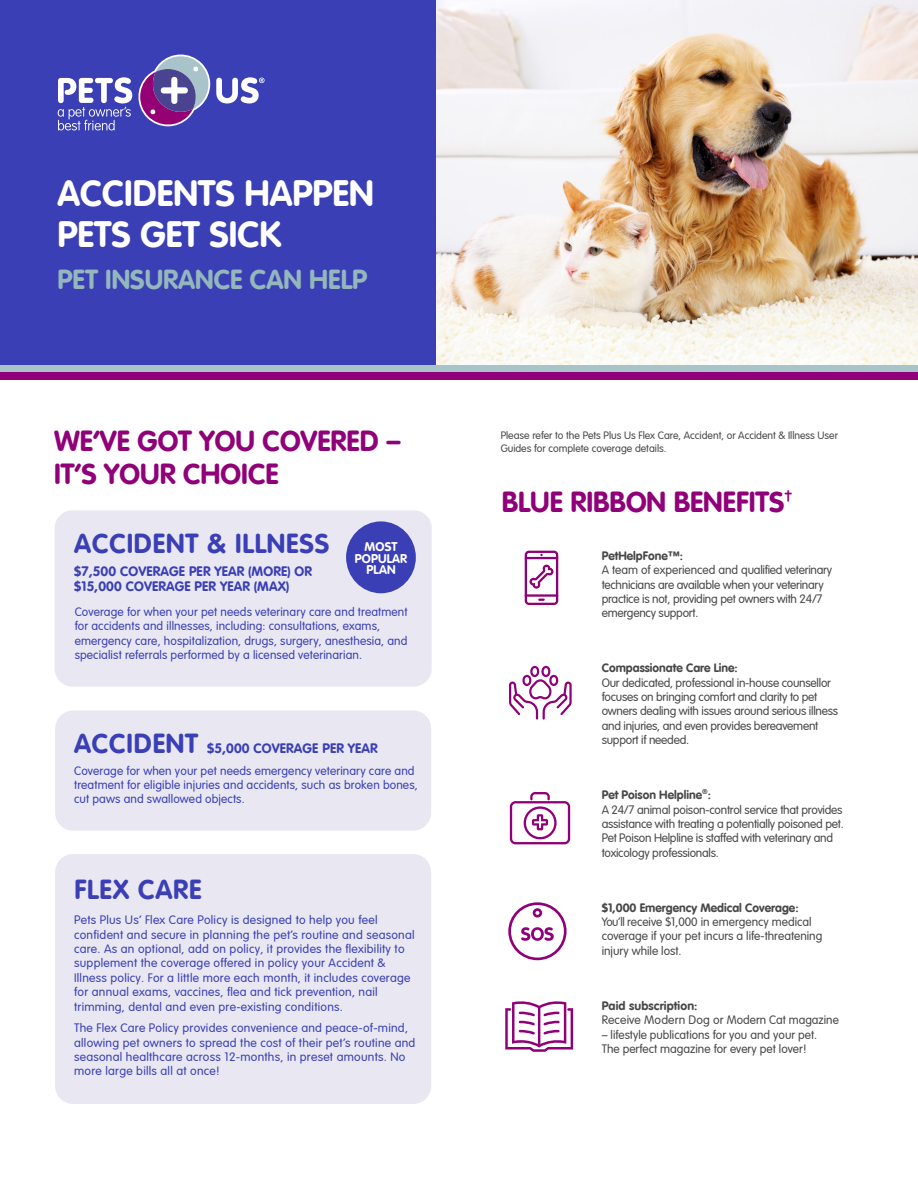
<style>
.page{position:relative;width:918px;height:1188px;background:#fff}
.page>*{position:absolute;margin:0;border:0;box-sizing:border-box;transform-origin:0 0}
.t1{font:700 36px/40.5px "VAG Rounded LT Com";color:#fff}
.t2{font:700 28.5px/33px "VAG Rounded LT Com";color:#900078}
.t3{font:700 27px "VAG Rounded LT Com";letter-spacing:.03em;color:#3b3fb6}
.t4{font:700 27px "VAG Rounded LT Com";color:#94b7bb}
.t5{font:700 13.5px/15px "VAG Rounded LT Com";letter-spacing:.01em;color:#3b3fb6}
.t6{font:700 12.45px/11.9px "VAG Rounded LT Com";letter-spacing:.01em;color:#fff;text-align:center}
.t7{font:700 12.3px "VAG Rounded LT Com";color:#900078}
.t8{font:300 12px/14.4px "VAG Rounded LT Com";letter-spacing:.02em;color:#3b3fb6}
.t9{font:300 12px/14.4px "VAG Rounded LT Com";letter-spacing:-.02em;color:#484848}
.t10{font:300 12px/14.4px "VAG Rounded LT Com";color:#484848}
.t11{font:700 12px "VAG Rounded LT Com";color:#484848}
.t12{font:300 12px "VAG Rounded LT Com";letter-spacing:.005em;color:#484848}
.t13{font:300 10.5px/13.5px "VAG Rounded LT Com";color:#484848}
.t14{font:700 10.5px "VAG Rounded LT Com";color:#fff}
.t15{font:700 7.05px "VAG Rounded LT Com";color:#484848}
.s1{font-size:27px}
</style>
<div class="page">
<img style="left:436px;top:0;width:482px;height:366px">
<div style="left:0;top:0;width:436px;height:372px;background:#3b3fb6"></div>
<svg style="left:58px;top:54px;width:207px;height:76px"></svg>
<div style="left:0;top:366px;width:918px;height:7px;background:#a8c3ca"></div>
<div style="left:0;top:373px;width:918px;height:7px;background:#900078"></div>
<svg style="left:509px;top:666px;width:63px;height:54px"></svg>
<svg style="left:525px;top:551px;width:33px;height:54px"></svg>
<svg style="left:510px;top:792px;width:60px;height:52px"></svg>
<svg style="left:508px;top:902px;width:59px;height:58px"></svg>
<svg style="left:505px;top:1001px;width:68px;height:51px"></svg>
<hr style="left:538px;top:1006px;width:2px;height:41px;background:#900078">
<div style="left:55px;top:854px;width:376px;height:250px;background:#e9e8f2;border-radius:18px"></div>
<div style="left:55px;top:711px;width:376px;height:120px;background:#e9e8f2;border-radius:18px"></div>
<div style="left:55px;top:510px;width:377px;height:177px;background:#e9e8f2;border-radius:18px"></div>
<div style="left:346px;top:521px;width:70px;height:72px;background:#3b3fb6;border-radius:50%"></div>
<h1 class="t1" style="left:58px;top:174px;width:318px">ACCIDENTS HAPPEN<br>PETS GET SICK</h1>
<h3 class="t4" style="left:58px;top:262px;width:311px">PET INSURANCE CAN HELP</h3>
<h2 class="t2" style="left:54px;top:425px;width:348px">WE’VE GOT YOU COVERED –<br>IT’S YOUR CHOICE</h2>
<h3 class="t3" style="left:74px;top:527px;width:257px">ACCIDENT &amp; ILLNESS</h3>
<p class="t5" style="left:74px;top:564px;width:239px">$7,500 COVERAGE PER YEAR (MORE) OR $15,000 COVERAGE PER YEAR (MAX)</p>
<p class="t6" style="left:355px;top:541px;width:54px">MOST<br>POPULAR<br>PLAN</p>
<p class="t8" style="left:75px;top:605px;width:334px">Coverage for when your pet needs veterinary care and treatment for accidents and illnesses, including: consultations, exams, emergency care, hospitalization, drugs, surgery, anesthesia, and specialist referrals performed by a licensed veterinarian.</p>
<p class="t5" style="left:74px;top:741px;width:305px"><span class="s1">ACCIDENT</span> $5,000 COVERAGE PER YEAR</p>
<p class="t8" style="left:74px;top:764px;width:345px">Coverage for when your pet needs emergency veterinary care and treatment for eligible injuries and accidents, such as broken bones, cut paws and swallowed objects.</p>
<h3 class="t3" style="left:74px;top:872px;width:129px">FLEX CARE</h3>
<p class="t8" style="left:74px;top:913px;width:342px">Pets Plus Us’ Flex Care Policy is designed to help you feel confident and secure in planning the pet’s routine and seasonal care. As an optional, add on policy, it provides the flexibility to supplement the coverage offered in policy your Accident &amp; Illness policy. For a little more each month, it includes coverage for annual exams, vaccines, flea and tick prevention, nail trimming, dental and even pre-existing conditions.</p>
<p class="t8" style="left:74px;top:1021px;width:343px">The Flex Care Policy provides convenience and peace-of-mind, allowing pet owners to spread the cost of their pet’s routine and seasonal healthcare across 12-months, in preset amounts. No more large bills all at once!</p>
<p class="t14" style="left:843px;top:341px;width:6px">*</p>
<p class="t13" style="left:501px;top:428px;width:339px">Please refer to the Pets Plus Us Flex Care, Accident, or Accident &amp; Illness User<br>Guides for complete coverage details.</p>
<h2 class="t2" style="left:502px;top:486px;width:284px">BLUE RIBBON BENEFITS</h2>
<p class="t7" style="left:784px;top:487px;width:9px">†</p>
<p class="t11" style="left:602px;top:548px;width:83px">PetHelpFone™:</p>
<p class="t9" style="left:602px;top:563px;width:232px">A team of experienced and qualified veterinary technicians are available when your veterinary practice is not, providing pet owners with 24/7 emergency support.</p>
<p class="t11" style="left:602px;top:660px;width:138px">Compassionate Care Line:</p>
<p class="t9" style="left:602px;top:676px;width:238px">Our dedicated, professional in-house counsellor focuses on bringing comfort and clarity to pet owners dealing with issues around serious illness and injuries, and even provides bereavement support if needed.</p>
<p class="t11" style="left:602px;top:787px;width:102px">Pet Poison Helpline</p>
<p class="t15" style="left:702px;top:787px;width:7px">®</p>
<p class="t11" style="left:708px;top:787px;width:5px">:</p>
<p class="t9" style="left:602px;top:803px;width:244px">A 24/7 animal poison-control service that provides assistance with treating a potentially poisoned pet.<br>Pet Poison Helpline is staffed with veterinary and toxicology professionals.</p>
<p class="t11" style="left:602px;top:900px;width:198px">$1,000 Emergency Medical Coverage:</p>
<p class="t10" style="left:602px;top:915px;width:222px">You’ll receive $1,000 in emergency medical coverage if your pet incurs a life-threatening injury while lost.</p>
<p class="t11" style="left:602px;top:998px;width:97px">Paid subscription:</p>
<p class="t12" style="left:602px;top:1013px;width:239px">Receive Modern Dog or Modern Cat magazine</p>
<p class="t10" style="left:602px;top:1028px;width:217px">– lifestyle publications for you and your pet.<br>The perfect magazine for every pet lover!</p>
</div>
